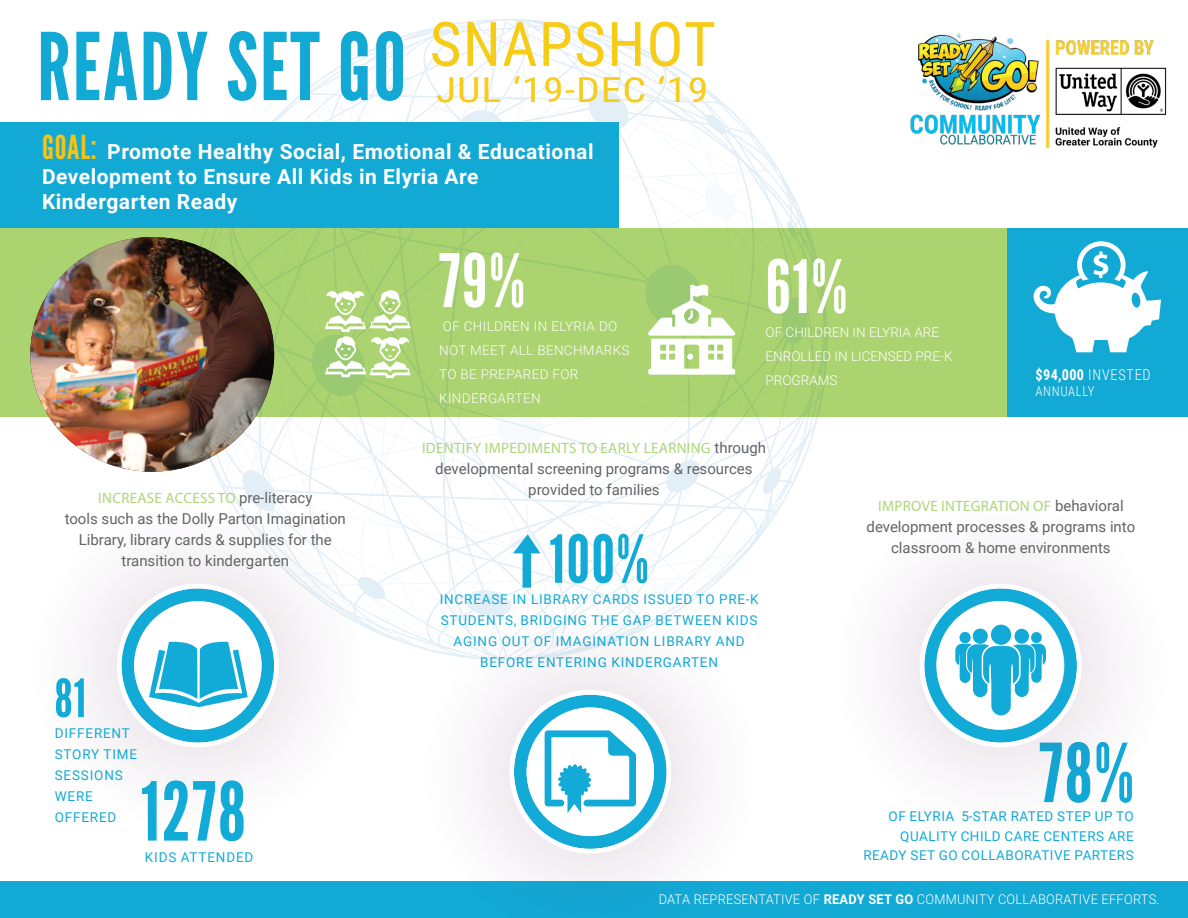
<style>
.page{position:relative;width:1188px;height:918px;background:#fff}
.page>*{position:absolute;margin:0;border:0;box-sizing:border-box;transform-origin:0 0}
.t1{font:93px "League Gothic";letter-spacing:.02em;color:#13a9d5}
.t2{font:81px "League Gothic";letter-spacing:.025em;color:#12aad7}
.t3{font:73.5px "League Gothic";color:#fff}
.t4{font:66px "League Gothic";color:#12aad7}
.t5{font:61.5px "Roboto Condensed";letter-spacing:.02em;color:#f7cc17}
.t6{font:52.5px "League Gothic";color:#12aad7}
.t7{font:34.5px "Roboto Condensed";letter-spacing:.02em;color:#f7cc1a;scale:1.21 1}
.t8{font:700 21px/25.2px "Roboto";letter-spacing:.025em;color:#fff}
.t9{font:15px/21px "Roboto";color:#636366;text-align:center}
.t10{font:15px "Myriad Pro";letter-spacing:.02em;color:#afd579}
.t11{font:300 15px "Roboto Condensed";letter-spacing:.055em;color:#fff;scale:.95 1}
.t12{font:13.5px/21px "Roboto";letter-spacing:.06em;color:#12aad7}
.t13{font:13.5px/19.2px "Roboto";letter-spacing:.035em;color:#12aad7;text-align:right}
.t14{font:300 13.5px/24px "Roboto";letter-spacing:.02em;color:#fff}
.t15{font:300 13.5px "Roboto";letter-spacing:.02em;color:#fff;scale:.95 1}
.t16{font:300 13.5px/24px "Roboto";color:#fff}
.t17{font:300 13.5px "Roboto Condensed";letter-spacing:.055em;color:#fff;scale:.95 1}
.s1{font-family:"League Gothic";font-weight:400;font-size:33px;color:#f5c412}
.s2{font-weight:700}
.s3{font-family:"Roboto";color:#636366}
.s4{font-family:"Myriad Pro";color:#afd579}
</style>
<div class="page">
<svg style="left:186px;top:114px;width:632px;height:531px"></svg>
<svg style="left:241px;top:468px;width:37px;height:36px"></svg>
<svg style="left:787px;top:220px;width:10px;height:8px"></svg>
<svg style="left:356px;top:575px;width:31px;height:26px"></svg>
<svg style="left:664px;top:459px;width:39px;height:35px"></svg>
<svg style="left:762px;top:467px;width:20px;height:28px"></svg>
<svg style="left:211px;top:24px;width:524px;height:204px"></svg>
<img style="left:359px;top:76px;width:53px;height:47px">
<div style="left:0;top:228px;width:1188px;height:189px;background:#abd370"></div>
<div style="left:1007px;top:228px;width:181px;height:189px;background:#13a9d5"></div>
<div style="left:0;top:123px;width:619px;height:105px;background:#13a9d5"></div>
<div style="left:0;top:881px;width:1188px;height:37px;background:#13a9d5"></div>
<img style="left:910px;top:33px;width:257px;height:115px">
<div style="left:18px;top:486px;width:360px;height:359px;background:#fbfafb;border-radius:50%"></div>
<div style="left:821px;top:486px;width:360px;height:359px;background:#fbfafb;border-radius:50%"></div>
<svg style="left:920px;top:584px;width:162px;height:163px"></svg>
<svg style="left:117px;top:584px;width:162px;height:163px"></svg>
<svg style="left:410px;top:592px;width:360px;height:289px"></svg>
<svg style="left:509px;top:690px;width:162px;height:164px"></svg>
<svg style="left:309px;top:290px;width:101px;height:110px"></svg>
<svg style="left:642px;top:261px;width:93px;height:114px"></svg>
<img style="left:30px;top:237px;width:244px;height:235px">
<svg style="left:465px;top:534px;width:76px;height:84px"></svg>
<svg style="left:1033px;top:241px;width:128px;height:111px"></svg>
<p class="t1" style="left:37px;top:12px;width:370px">READY SET GO</p>
<p class="t5" style="left:430px;top:1px;width:288px">SNAPSHOT</p>
<p class="t7" style="left:436px;top:66px;width:227px">JUL ‘19-DEC ‘19</p>
<p class="t8" style="left:42px;top:138px;width:553px"><span class="s1">GOAL:</span> Promote Healthy Social, Emotional &amp; Educational<br>Development to Ensure All Kids in Elyria Are<br>Kindergarten Ready</p>
<p class="t3" style="left:439px;top:237px;width:87px">79%</p>
<p class="t14" style="left:439px;top:314px;width:192px">OF CHILDREN IN ELYRIA DO<br>NOT MEET ALL BENCHMARKS<br>TO BE PREPARED FOR<br>KINDERGARTEN</p>
<p class="t3" style="left:766px;top:243px;width:83px">61%</p>
<p class="t16" style="left:766px;top:320px;width:188px">OF CHILDREN IN ELYRIA ARE<br>ENROLLED IN LICENSED PRE-K<br>PROGRAMS</p>
<p class="t11" style="left:1035px;top:364px;width:123px"><span class="s2">$94,000</span> INVESTED</p>
<p class="t17" style="left:1035px;top:382px;width:64px">ANNUALLY</p>
<p class="t10" style="left:98px;top:489px;width:216px">INCREASE ACCESS TO <span class="s3">pre-literacy</span></p>
<p class="t9" style="left:65px;top:507px;width:283px">tools such as the Dolly Parton Imagination</p>
<p class="t9" style="left:79px;top:528px;width:255px">Library, library cards &amp; supplies for the</p>
<p class="t9" style="left:121px;top:549px;width:169px">transition to kindergarten</p>
<p class="t6" style="left:55px;top:667px;width:33px">81</p>
<p class="t12" style="left:55px;top:722px;width:84px">DIFFERENT<br>STORY TIME<br>SESSIONS<br>WERE<br>OFFERED</p>
<p class="t2" style="left:141px;top:763px;width:106px">1278</p>
<p class="t12" style="left:145px;top:846px;width:110px">KIDS ATTENDED</p>
<p class="t9" style="left:422px;top:437px;width:346px"><span class="s4">IDENTIFY IMPEDIMENTS TO EARLY LEARNING</span> through developmental screening programs &amp; resources provided to families</p>
<p class="t4" style="left:550px;top:520px;width:101px">100%</p>
<p class="t12" style="left:440px;top:588px;width:320px;text-align:center">INCREASE IN LIBRARY CARDS ISSUED TO PRE-K STUDENTS, BRIDGING THE GAP BETWEEN KIDS AGING OUT OF IMAGINATION LIBRARY AND BEFORE ENTERING KINDERGARTEN</p>
<p class="t10" style="left:878px;top:497px;width:247px">IMPROVE INTEGRATION OF <span class="s3">behavioral</span></p>
<p class="t9" style="left:867px;top:516px;width:270px">development processes &amp; programs into</p>
<p class="t9" style="left:891px;top:537px;width:221px">classroom &amp; home environments</p>
<p class="t2" style="left:1039px;top:725px;width:96px">78%</p>
<p class="t13" style="left:863px;top:826px;width:272px">QUALITY CHILD CARE CENTERS ARE<br>READY SET GO COLLABORATIVE PARTERS</p>
<p class="t13" style="left:889px;top:806px;width:247px">OF ELYRIA 5-STAR RATED STEP UP TO</p>
<p class="t15" style="left:659px;top:890px;width:529px">DATA REPRESENTATIVE OF <span class="s2">READY SET GO</span> COMMUNITY COLLABORATIVE EFFORTS.</p>
</div>
